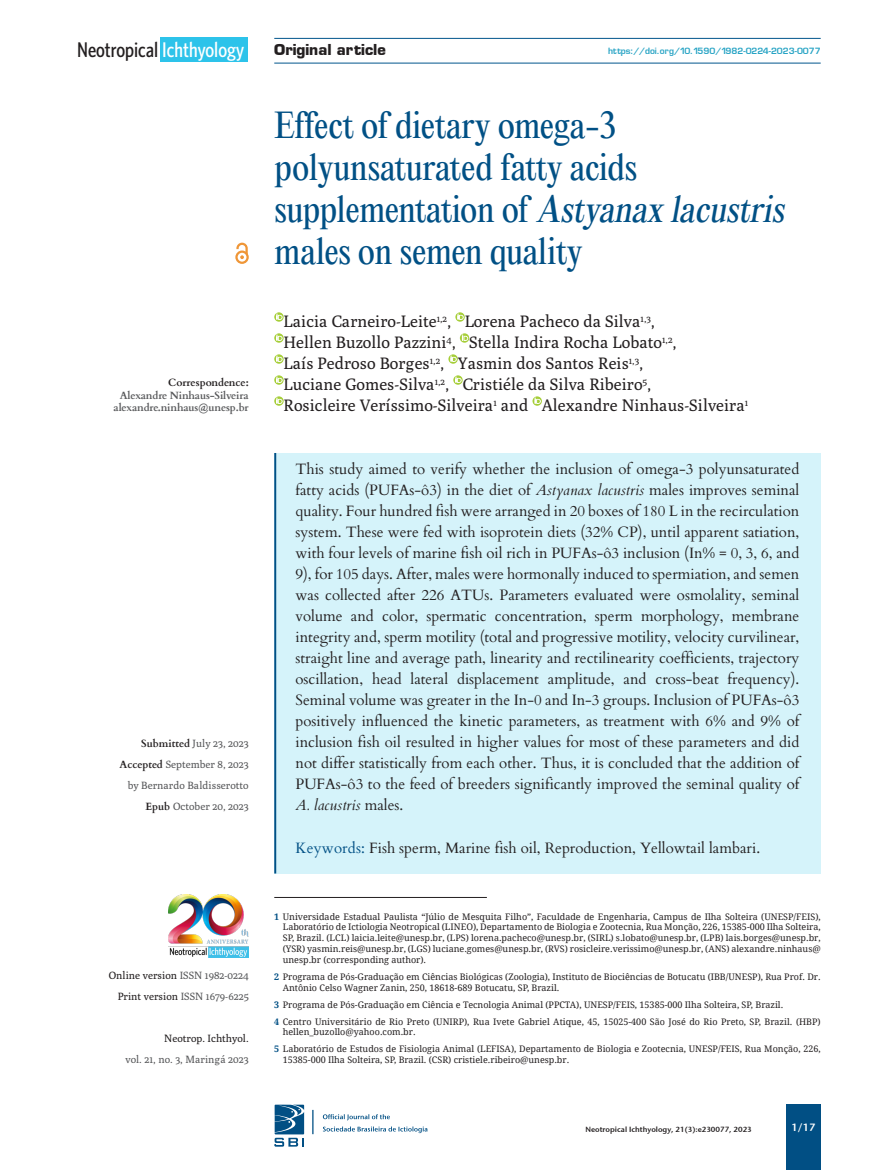
<style>
.page{position:relative;width:893px;height:1170px;background:#fff}
.page>*{position:absolute;margin:0;border:0;box-sizing:border-box;transform-origin:0 0}
.t1{font:33px/42px "Editorial New";letter-spacing:-.02em;color:#015085}
.t2{font:500 21.3px "Whitney Condensed";color:#231f20}
.t3{font:16.5px/21px "Poly";color:#231f20}
.t4{font:700 15.75px "Eugenio";color:#231f20}
.t5{font:15px/21px "Cardo";color:#231f20;text-align:justify}
.t6{font:10.5px/21px "Poly";color:#57585a;text-align:right}
.t7{font:700 10.5px/12.6px "Cardo";letter-spacing:-.015em;color:#57585a;text-align:center}
.t8{font:10.5px "Poly";color:#231f20}
.t9{font:700 10.5px "Cardo";color:#231f20}
.t10{font:10.5px "Stone Sans Sem ITCTT Semi";color:#fff}
.NI_Rodapes{font:9px/10.8px "Droid Serif";color:#231f20}
.t11{font:9px "Eugenio Medium Normal";color:#26a3c4}
.t12{font:7.5px "Stone Sans Sem ITCTT Semi";color:#231f20}
.s1{color:#fff}
.s2{font-family:"Cardo";font-weight:700;color:#231f20}
.s3{color:#57585a}
.s4{color:#231f20}
.s5{font-style:italic}
.s6{color:#015085}
.s7{font-weight:700;color:#014f84}
</style>
<div class="page">
<div style="left:786px;top:1104px;width:35px;height:65px;background:#014f84"></div>
<hr style="left:274px;top:63px;width:547px;height:1px;background:#01558c">
<hr style="left:274px;top:38px;width:547px;height:1px;background:#01558c">
<svg style="left:323px;top:1126px;width:104px;height:6px"></svg>
<svg style="left:323px;top:1114px;width:67px;height:6px"></svg>
<svg style="left:312px;top:1109px;width:1px;height:25px"></svg>
<svg style="left:274px;top:1104px;width:30px;height:42px"></svg>
<div style="left:160px;top:37px;width:88px;height:25px;background:#2dc3ea"></div>
<img style="left:168px;top:894px;width:81px;height:63px">
<div style="left:274px;top:453px;width:547px;height:420px;background:#d5f3fa"></div>
<hr style="left:274px;top:453px;width:2px;height:420px;background:#015085">
<svg style="left:274px;top:312px;width:10px;height:10px"></svg>
<svg style="left:276px;top:313px;width:7px;height:7px"></svg>
<svg style="left:455px;top:312px;width:10px;height:10px"></svg>
<svg style="left:457px;top:313px;width:7px;height:7px"></svg>
<svg style="left:274px;top:333px;width:10px;height:10px"></svg>
<svg style="left:276px;top:334px;width:7px;height:7px"></svg>
<svg style="left:460px;top:333px;width:9px;height:10px"></svg>
<svg style="left:462px;top:334px;width:7px;height:7px"></svg>
<svg style="left:274px;top:354px;width:10px;height:10px"></svg>
<svg style="left:276px;top:355px;width:7px;height:7px"></svg>
<svg style="left:448px;top:354px;width:10px;height:10px"></svg>
<svg style="left:450px;top:355px;width:7px;height:7px"></svg>
<svg style="left:274px;top:375px;width:10px;height:10px"></svg>
<svg style="left:276px;top:376px;width:7px;height:7px"></svg>
<svg style="left:453px;top:375px;width:10px;height:10px"></svg>
<svg style="left:455px;top:376px;width:7px;height:7px"></svg>
<svg style="left:274px;top:396px;width:10px;height:10px"></svg>
<svg style="left:276px;top:397px;width:7px;height:7px"></svg>
<svg style="left:532px;top:396px;width:10px;height:10px"></svg>
<svg style="left:534px;top:397px;width:7px;height:7px"></svg>
<hr style="left:274px;top:897px;width:213px;height:1px;background:#231f20">
<svg style="left:235px;top:243px;width:14px;height:21px"></svg>
<h2 class="t2" style="left:77px;top:37px;width:169px">Neotropical <span class="s1">Ichthyology</span></h2>
<p class="t4" style="left:274px;top:40px;width:113px">Original article</p>
<p class="t11" style="left:608px;top:45px;width:214px">https://doi.org/10.1590/1982-0224-2023-0077</p>
<p class="t9" style="left:168px;top:374px;width:82px">Correspondence:</p>
<p class="t7" style="left:114px;top:388px;width:137px">Alexandre Ninhaus-Silveira alexandre.ninhaus@unesp.br</p>
<p class="t6" style="left:119px;top:733px;width:131px"><span class="s2">Submitted</span> July 23, 2023<br><span class="s2">Accepted</span> September 8, 2023 by Bernardo Baldisserotto<br><span class="s2">Epub</span> October 20, 2023</p>
<p class="t8" style="left:109px;top:968px;width:141px">Online version <span class="s3">ISSN 1982-0224</span></p>
<p class="t6" style="left:118px;top:985px;width:133px"><span class="s4">Print version</span> ISSN 1679-6225</p>
<p class="t8" style="left:164px;top:1031px;width:86px">Neotrop. Ichthyol.</p>
<p class="t6" style="left:125px;top:1048px;width:125px">vol. 21, no. 3, Maringá 2023</p>
<p class="t1" style="left:274px;top:104px;width:519px">Effect of dietary omega-3 polyunsaturated fatty acids supplementation of <span class="s5">Astyanax lacustris </span>males on semen quality</p>
<p class="t3" style="left:284px;top:311px;width:466px">Laicia Carneiro-Leite<sup>1,2</sup>, Lorena Pacheco da Silva<sup>1,3</sup>,<br>Hellen Buzollo Pazzini<sup>4</sup>, Stella Indira Rocha Lobato<sup>1,2</sup>,<br>Laís Pedroso Borges<sup>1,2</sup>, Yasmin dos Santos Reis<sup>1,3</sup>,<br>Luciane Gomes-Silva<sup>1,2</sup>, Cristiéle da Silva Ribeiro<sup>5</sup>,<br>Rosicleire Veríssimo-Silveira<sup>1</sup> and Alexandre Ninhaus-Silveira<sup>1</sup></p>
<p class="t5" style="left:296px;top:458px;width:505px">This study aimed to verify whether the inclusion of omega-3 polyunsaturated fatty acids (PUFAs-ô3) in the diet of <span class="s5">Astyanax lacustris</span> males improves seminal quality. Four hundred fish were arranged in 20 boxes of 180 L in the recirculation system. These were fed with isoprotein diets (32% CP), until apparent satiation, with four levels of marine fish oil rich in PUFAs-ô3 inclusion (In% = 0, 3, 6, and 9), for 105 days. After, males were hormonally induced to spermiation, and semen was collected after 226 ATUs. Parameters evaluated were osmolality, seminal volume and color, spermatic concentration, sperm morphology, membrane integrity and, sperm motility (total and progressive motility, velocity curvilinear, straight line and average path, linearity and rectilinearity coefficients, trajectory oscillation, head lateral displacement amplitude, and cross-beat frequency).<br>Seminal volume was greater in the In-0 and In-3 groups. Inclusion of PUFAs-ô3 positively influenced the kinetic parameters, as treatment with 6% and 9% of inclusion fish oil resulted in higher values for most of these parameters and did not differ statistically from each other. Thus, it is concluded that the addition of PUFAs-ô3 to the feed of breeders significantly improved the seminal quality of <span class="s5">A. lacustris</span> males.</p>
<p class="t5" style="left:296px;top:836px;width:466px"><span class="s6">Keywords:</span> Fish sperm, Marine fish oil, Reproduction, Yellowtail lambari.</p>
<p class="NI_Rodapes" style="left:283px;top:911px;width:539px;text-align:justify;text-indent:-9px"><span class="s7">1</span> Universidade Estadual Paulista “Júlio de Mesquita Filho”, Faculdade de Engenharia, Campus de Ilha Solteira (UNESP/FEIS), Laboratório de Ictiologia Neotropical (LINEO), Departamento de Biologia e Zootecnia, Rua Monção, 226, 15385-000 Ilha Solteira, SP, Brazil. (LCL) laicia.leite@unesp.br, (LPS) lorena.pacheco@unesp.br, (SIRL) s.lobato@unesp.br, (LPB) lais.borges@unesp.br, (YSR) yasmin.reis@unesp.br, (LGS) luciane.gomes@unesp.br, (RVS) rosicleire.verissimo@unesp.br, (ANS) alexandre.ninhaus@ unesp.br (corresponding author).</p>
<p class="NI_Rodapes" style="left:283px;top:971px;width:539px;text-indent:-9px"><span class="s7">2</span> Programa de Pós-Graduação em Ciências Biológicas (Zoologia), Instituto de Biociências de Botucatu (IBB/UNESP), Rua Prof. Dr.<br>Antônio Celso Wagner Zanin, 250, 18618-689 Botucatu, SP, Brazil.</p>
<p class="NI_Rodapes" style="left:274px;top:999px;width:511px"><span class="s7">3</span> Programa de Pós-Graduação em Ciência e Tecnologia Animal (PPCTA), UNESP/FEIS, 15385-000 Ilha Solteira, SP, Brazil.</p>
<p class="NI_Rodapes" style="left:283px;top:1016px;width:539px;text-indent:-9px"><span class="s7">4</span> Centro Universitário de Rio Preto (UNIRP), Rua Ivete Gabriel Atique, 45, 15025-400 São José do Rio Preto, SP, Brazil. (HBP) hellen_buzollo@yahoo.com.br.</p>
<p class="NI_Rodapes" style="left:283px;top:1043px;width:539px;text-indent:-9px"><span class="s7">5</span> Laboratório de Estudos de Fisiologia Animal (LEFISA), Departamento de Biologia e Zootecnia, UNESP/FEIS, Rua Monção, 226,<br>15385-000 Ilha Solteira, SP, Brazil. (CSR) cristiele.ribeiro@unesp.br.</p>
<p class="t12" style="left:585px;top:1122px;width:168px">Neotropical Ichthyology, 21(3):e230077, 2023</p>
<p class="t10" style="left:791px;top:1118px;width:25px">1/17</p>
</div>
